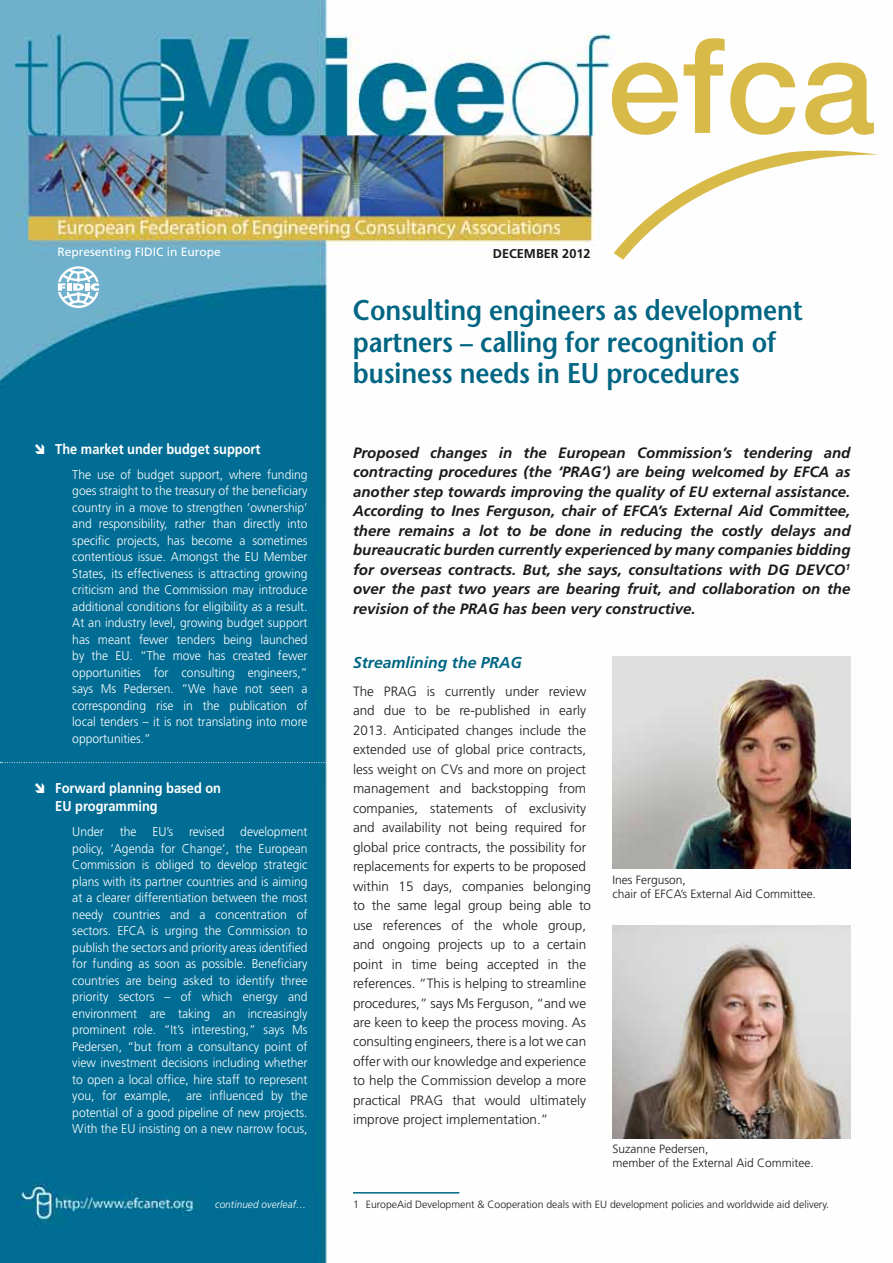
<style>
.page{position:relative;width:893px;height:1263px;background:#fff}
.page>*{position:absolute;margin:0;border:0;box-sizing:border-box;transform-origin:0 0}
.t1{font:600 28.5px/31.5px "Stone Sans";letter-spacing:-.005em;color:#006582;scale:.9 1}
.t2{font:italic 700 15.75px "Frutiger LT Std";color:#006582}
.t3{font:italic 700 15px/19.5px "Frutiger LT Std";color:#1a1a18;text-align:justify}
.t4{font:700 14.25px/18px "Frutiger LT Std";color:#fff;scale:.9 1}
.t5{font:300 13.5px/19.5px "Frutiger LT Std";color:#1a1a18}
.t6{font:300 12.75px/16.5px "Frutiger LT Std";color:#fff;text-align:justify;scale:.95 1}
.t7{font:700 12.75px "Frutiger LT Std";color:#1a1a18}
.t8{font:300 12px/13.5px "Frutiger LT Std";color:#1a1a18}
.t9{font:12px "Frutiger LT Std";color:#fff}
.t10{font:300 10.5px "Frutiger LT Std";color:#1a1a18}
.t11{font:italic 300 10.5px "Frutiger LT Std";letter-spacing:.01em;color:#fff;scale:.95 1}
</style>
<div class="page">
<img style="left:0;top:0;width:851px;height:1263px">
<svg style="left:612px;top:38px;width:183px;height:97px"></svg>
<svg style="left:805px;top:63px;width:69px;height:72px"></svg>
<svg style="left:614px;top:149px;width:264px;height:111px"></svg>
<svg style="left:0;top:762px;width:329px;height:1px"></svg>
<hr style="left:353px;top:1192px;width:106px;height:1px;background:#006582">
<img style="left:612px;top:656px;width:238px;height:213px">
<img style="left:612px;top:925px;width:238px;height:213px">
<svg style="left:58px;top:266px;width:41px;height:42px"></svg>
<svg style="left:35px;top:444px;width:9px;height:10px"></svg>
<svg style="left:35px;top:783px;width:9px;height:10px"></svg>
<p class="t9" style="left:57px;top:245px;width:165px">Representing FIDIC in Europe</p>
<p class="t7" style="left:493px;top:246px;width:99px">december 2012</p>
<h1 class="t1" style="left:353px;top:294px;width:501px">Consulting engineers as development partners – calling for recognition of business needs in EU procedures</h1>
<p class="t4" style="left:55px;top:440px;width:230px">The market under budget support</p>
<p class="t6" style="left:72px;top:466px;width:249px">The use of budget support, where funding goes straight to the treasury of the beneficiary country in a move to strengthen ‘ownership’ and responsibility, rather than directly into specific projects, has become a sometimes contentious issue. Amongst the EU Member States, its effectiveness is attracting growing criticism and the Commission may introduce additional conditions for eligibility as a result.<br>At an industry level, growing budget support has meant fewer tenders being launched by the EU. “The move has created fewer opportunities for consulting engineers,” says Ms Pedersen. “We have not seen a corresponding rise in the publication of local tenders – it is not translating into more opportunities.”</p>
<p class="t4" style="left:55px;top:779px;width:186px">Forward planning based on<br>EU programming</p>
<p class="t6" style="left:72px;top:823px;width:249px">Under the EU’s revised development policy, ‘Agenda for Change’, the European Commission is obliged to develop strategic plans with its partner countries and is aiming at a clearer differentiation between the most needy countries and a concentration of sectors. EFCA is urging the Commission to publish the sectors and priority areas identified for funding as soon as possible. Beneficiary countries are being asked to identify three priority sectors – of which energy and environment are taking an increasingly prominent role. “It’s interesting,” says Ms Pedersen, “but from a consultancy point of view investment decisions including whether to open a local office, hire staff to represent you, for example, are influenced by the potential of a good pipeline of new projects.<br>With the EU insisting on a new narrow focus,</p>
<p class="t3" style="left:353px;top:443px;width:499px">Proposed changes in the European Commission’s tendering and contracting procedures (the ‘PRAG’) are being welcomed by EFCA as another step towards improving the quality of EU external assistance.<br>According to Ines Ferguson, chair of EFCA’s External Aid Committee, there remains a lot to be done in reducing the costly delays and bureaucratic burden currently experienced by many companies bidding for overseas contracts. But, she says, consultations with DG DEVCO<sup>1 </sup>over the past two years are bearing fruit, and collaboration on the revision of the PRAG has been very constructive.</p>
<p class="t2" style="left:353px;top:653px;width:170px">Streamlining the PRAG</p>
<p class="t5" style="left:353px;top:681px;width:240px">The PRAG is currently under review and due to be re-published in early 2013. Anticipated changes include the extended use of global price contracts, less weight on CVs and more on project management and backstopping from companies, statements of exclusivity and availability not being required for global price contracts, the possibility for replacements for experts to be proposed within 15 days, companies belonging to the same legal group being able to use references of the whole group, and ongoing projects up to a certain point in time being accepted in the references. “This is helping to streamline procedures,” says Ms Ferguson, “and we are keen to keep the process moving. As consulting engineers, there is a lot we can offer with our knowledge and experience to help the Commission develop a more practical PRAG that would ultimately improve project implementation.”</p>
<p class="t8" style="left:612px;top:873px;width:205px">Ines Ferguson,<br>chair of EFCA’s External Aid Committee.</p>
<p class="t8" style="left:612px;top:1143px;width:203px">Suzanne Pedersen,<br>member of the External Aid Commitee.</p>
<p class="t11" style="left:215px;top:1198px;width:97px">continued overleaf…</p>
<p class="t10" style="left:353px;top:1198px;width:478px">1 EuropeAid Development &amp; Cooperation deals with EU development policies and worldwide aid delivery.</p>
</div>
